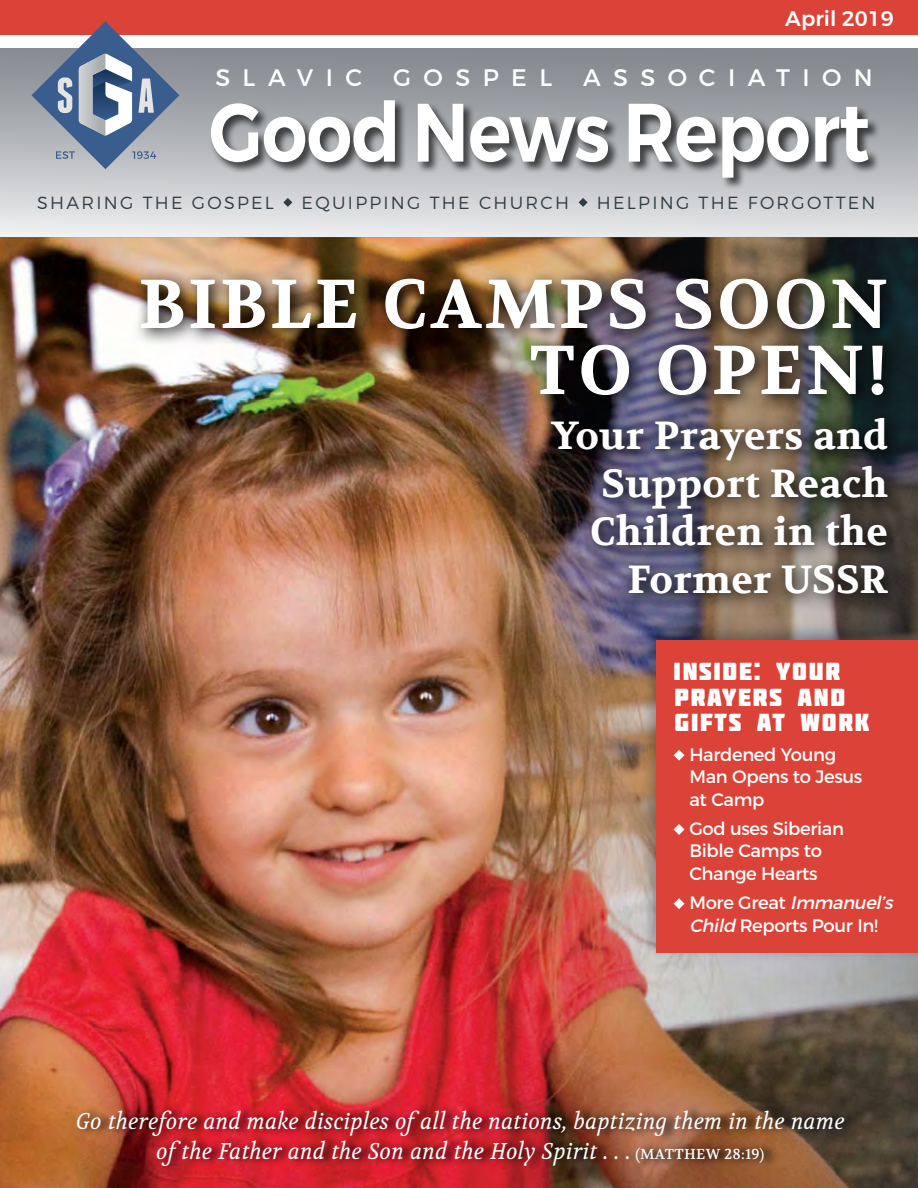
<style>
.page{position:relative;width:918px;height:1188px;background:#fff}
.page>*{position:absolute;margin:0;border:0;box-sizing:border-box;transform-origin:0 0}
.t1{font:600 82.65px "Montserrat";letter-spacing:-.01em;color:#fff;scale:.87 1}
.t2{font:700 69px/66px "Volkhov";letter-spacing:.05em;color:#fff;text-align:right}
.t3{font:700 39px/48px "Volkhov";letter-spacing:.01em;color:#fff;text-align:right}
.t4{font:24.6px/25.5px "Molot";letter-spacing:.07em;color:#fff}
.t5{font:23.85px "Montserrat";letter-spacing:.52em;color:#fff}
.t6{font:italic 22.8px/29.8px "Volkhov";letter-spacing:.02em;color:#fff;text-align:center;scale:.91 1}
.t7{font:500 21.15px "Montserrat";color:#fff}
.t8{font:18px/22.5px "Montserrat";letter-spacing:-.02em;color:#fff}
.t9{font:300 17.55px "Montserrat";letter-spacing:.13em;color:#303d45}
.s1{font-style:italic}
.s2{font-style:normal;font-size:14.4px}
</style>
<div class="page">
<img style="left:0;top:238px;width:918px;height:950px">
<div style="left:0;top:0;width:918px;height:35px;background:#dc4338"></div>
<div style="left:638px;top:619px;width:280px;height:343px;background:#000;opacity:.35"></div>
<div style="left:657px;top:640px;width:261px;height:313px;background:#dc4338"></div>
<svg style="left:674px;top:750px;width:10px;height:11px"></svg>
<svg style="left:674px;top:824px;width:10px;height:11px"></svg>
<svg style="left:674px;top:898px;width:10px;height:11px"></svg>
<img style="left:131px;top:267px;width:774px;height:345px">
<svg style="left:76px;top:1103px;width:782px;height:70px;background:#9b322b"></svg>
<div style="left:0;top:48px;width:918px;height:190px;background:linear-gradient(to bottom,#7e8288,#e8e9ea)"></div>
<div style="left:209px;top:99px;width:672px;height:92px;background:#000;opacity:.65"></div>
<svg style="left:283px;top:198px;width:9px;height:9px"></svg>
<svg style="left:579px;top:198px;width:9px;height:9px"></svg>
<svg style="left:32px;top:21px;width:147px;height:148px"></svg>
<p class="t7" style="left:785px;top:5px;width:110px">April 2019</p>
<p class="t5" style="left:215px;top:63px;width:148px">SLAVIC</p>
<p class="t5" style="left:393px;top:63px;width:160px">GOSPEL</p>
<p class="t5" style="left:583px;top:63px;width:291px">ASSOCIATION</p>
<h1 class="t1" style="left:209px;top:81px;width:761px">Good News Report</h1>
<p class="t9" style="left:37px;top:192px;width:238px">SHARING THE GOSPEL</p>
<p class="t9" style="left:302px;top:192px;width:269px">EQUIPPING THE CHURCH</p>
<p class="t9" style="left:597px;top:192px;width:280px">HELPING THE FORGOTTEN</p>
<h2 class="t2" style="left:139px;top:274px;width:750px">BIBLE CAMPS SOON<br>TO OPEN!</h2>
<h3 class="t3" style="left:552px;top:413px;width:338px">Your Prayers and<br>Support Reach<br>Children in the<br>Former USSR</h3>
<p class="t4" style="left:674px;top:659px;width:197px">INSIDE: YOUR<br>PRAYERS AND<br>GIFTS AT WORK</p>
<p class="t8" style="left:689px;top:743px;width:174px">Hardened Young<br>Man Opens to Jesus at Camp</p>
<p class="t8" style="left:689px;top:817px;width:156px">God uses Siberian<br>Bible Camps to<br>Change Hearts</p>
<p class="t8" style="left:689px;top:891px;width:209px">M o re G rea t <span class="s1">Immanuel’s<br>Child</span> Reports Pour In!</p>
<p class="t6" style="left:76px;top:1107px;width:846px">Go therefore and make disciples ofall the nations, baptizing them in the name ofthe Father and the Son and the Holy Spirit . . . <span class="s2">(MATTHEW 28:19)</span></p>
</div>
